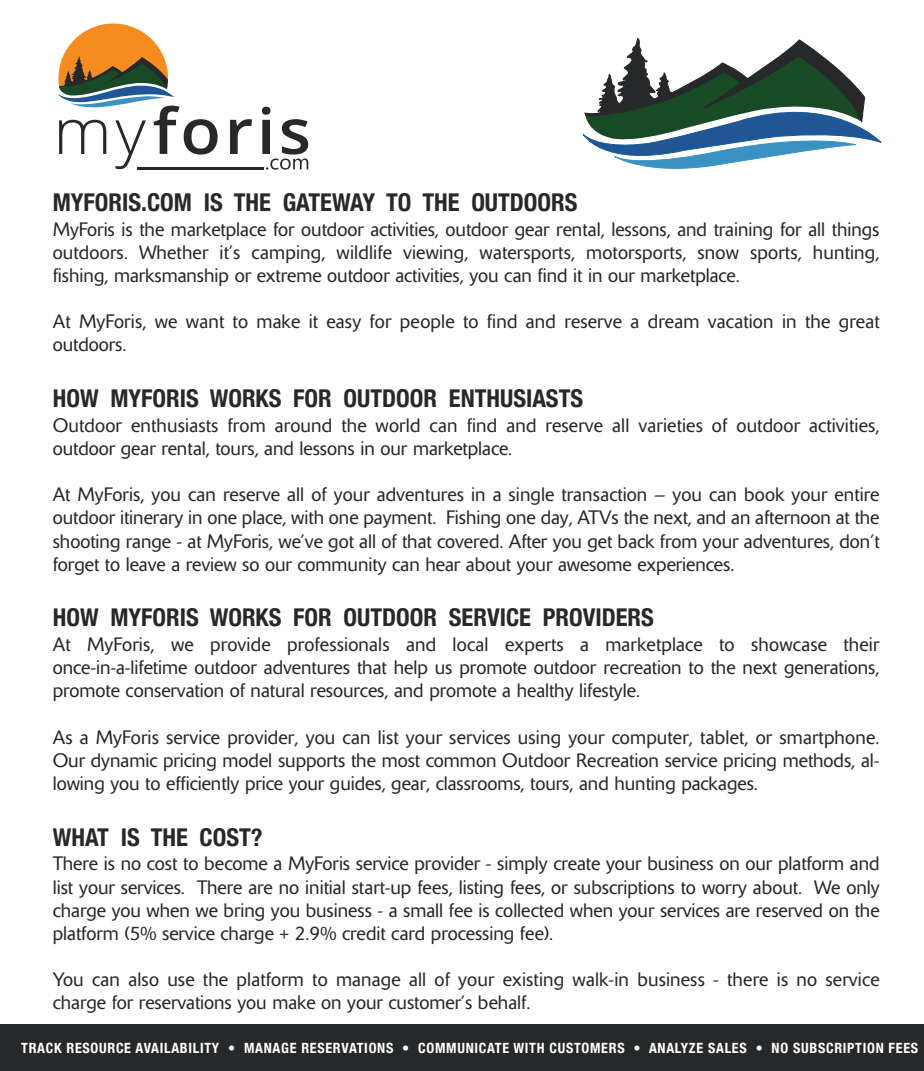
<style>
.page{position:relative;width:924px;height:1071px;background:#fff}
.page>*{position:absolute;margin:0;border:0;box-sizing:border-box;transform-origin:0 0}
.t1{font:700 condensed 24.5px "Helvetica Neue";color:#262829}
.t2{font:300 19.25px/23.1px "Delta";color:#262829;text-align:justify}
.t3{font:700 condensed 14.17px "Helvetica Neue";letter-spacing:.05em;color:#fff}
</style>
<div class="page">
<hr style="left:137px;top:168px;width:127px;height:2px;background:#262829">
<svg style="left:262px;top:107px;width:46px;height:63px"></svg>
<svg style="left:230px;top:119px;width:22px;height:35px"></svg>
<svg style="left:58px;top:24px;width:160px;height:145px"></svg>
<div style="left:0;top:1024px;width:924px;height:47px;background:#262829"></div>
<svg style="left:583px;top:38px;width:298px;height:131px"></svg>
<p class="t1" style="left:53px;top:188px;width:526px">MYFORIS.COM IS THE GATEWAY TO THE OUTDOORS</p>
<p class="t2" style="left:53px;top:219px;width:828px">MyForis is the marketplace for outdoor activities, outdoor gear rental, lessons, and training for all things outdoors. Whether it’s camping, wildlife viewing, watersports, motorsports, snow sports, hunting, fishing, marksmanship or extreme outdoor activities, you can find it in our marketplace.</p>
<p class="t2" style="left:53px;top:312px;width:828px">At MyForis, we want to make it easy for people to find and reserve a dream vacation in the great outdoors.</p>
<p class="t1" style="left:53px;top:384px;width:532px">HOW MYFORIS WORKS FOR OUTDOOR ENTHUSIASTS</p>
<p class="t2" style="left:53px;top:416px;width:828px">Outdoor enthusiasts from around the world can find and reserve all varieties of outdoor activities, outdoor gear rental, tours, and lessons in our marketplace.</p>
<p class="t2" style="left:53px;top:485px;width:828px">At MyForis, you can reserve all of your adventures in a single transaction – you can book your entire outdoor itinerary in one place, with one payment. Fishing one day, ATVs the next, and an afternoon at the shooting range - at MyForis, we’ve got all of that covered. After you get back from your adventures, don’t forget to leave a review so our community can hear about your awesome experiences.</p>
<p class="t1" style="left:53px;top:603px;width:603px">HOW MYFORIS WORKS FOR OUTDOOR SERVICE PROVIDERS</p>
<p class="t2" style="left:53px;top:635px;width:828px">At MyForis, we provide professionals and local experts a marketplace to showcase their once-in-a-lifetime outdoor adventures that help us promote outdoor recreation to the next generations, promote conservation of natural resources, and promote a healthy lifestyle.</p>
<p class="t2" style="left:53px;top:727px;width:828px">As a MyForis service provider, you can list your services using your computer, tablet, or smartphone.<br>Our dynamic pricing model supports the most common Outdoor Recreation service pricing methods, al&shy;lowing you to efficiently price your guides, gear, classrooms, tours, and hunting packages.</p>
<p class="t1" style="left:53px;top:822px;width:211px">WHAT IS THE COST?</p>
<p class="t2" style="left:53px;top:854px;width:828px">There is no cost to become a MyForis service provider - simply create your business on our platform and list your services. There are no initial start-up fees, listing fees, or subscriptions to worry about. We only charge you when we bring you business - a small fee is collected when your services are reserved on the platform (5% service charge + 2.9% credit card processing fee).</p>
<p class="t2" style="left:53px;top:969px;width:828px">You can also use the platform to manage all of your existing walk-in business - there is no service charge for reservations you make on your customer’s behalf .</p>
<p class="t3" style="left:21px;top:1039px;width:898px">TRACK RESOURCE AVAILABILITY • MANAGE RESERVATIONS • COMMUNICATE WITH CUSTOMERS • ANALYZE SALES • NO SUBSCRIPTION FEES</p>
</div>
